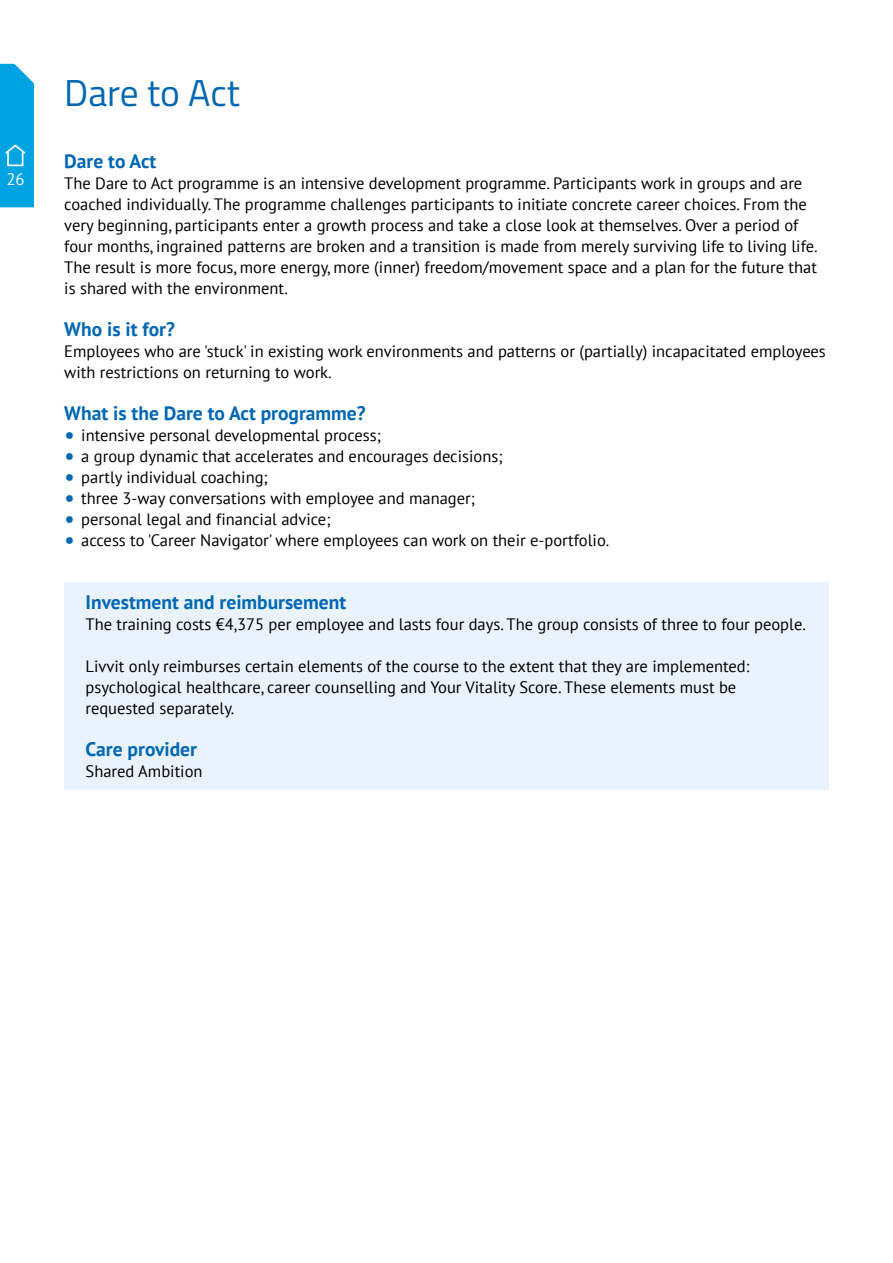
<style>
.page{position:relative;width:893px;height:1263px;background:#fff}
.page>*{position:absolute;margin:0;border:0;box-sizing:border-box;transform-origin:0 0}
.t1{font:37.5px "Titillium Web";color:#0067b2}
.t2{font:700 19.5px "PT Sans";color:#0067b2}
.t3{font:16.65px "PT Sans";color:#fff}
.t4{font:16.5px/21px "PT Sans";color:#000}
.s1{font-size:24px;color:#0067b2}
</style>
<div class="page">
<div style="left:64px;top:582px;width:765px;height:40px;background:#eaf3fc"></div>
<div style="left:64px;top:618px;width:765px;height:25px;background:#eaf3fc"></div>
<div style="left:64px;top:639px;width:765px;height:25px;background:#eaf3fc"></div>
<div style="left:64px;top:660px;width:765px;height:67px;background:#eaf3fc"></div>
<div style="left:64px;top:723px;width:765px;height:25px;background:#eaf3fc"></div>
<div style="left:64px;top:729px;width:765px;height:40px;background:#eaf3fc"></div>
<div style="left:64px;top:765px;width:765px;height:25px;background:#eaf3fc"></div>
<svg style="left:0;top:63px;width:34px;height:144px;background:#0ea8e3"></svg>
<div style="left:7px;top:151px;width:16px;height:15px;background:#00a3e2;border:2px solid #fff"></div>
<p class="t3" style="left:6px;top:168px;width:20px">26</p>
<h1 class="t1" style="left:64px;top:66px;width:177px">Dare to Act</h1>
<p class="t2" style="left:64px;top:148px;width:93px">Dare to Act</p>
<p class="t4" style="left:64px;top:172px;width:755px">The Dare to Act programme is an intensive development programme. Participants work in groups and are coached individually. The programme challenges participants to initiate concrete career choices. From the very beginning, participants enter a growth process and take a close look at themselves. Over a period of four months, ingrained patterns are broken and a transition is made from merely surviving life to living life.<br>The result is more focus, more energy, more (inner) freedom/movement space and a plan for the future that is shared with the environment.</p>
<p class="t2" style="left:64px;top:316px;width:112px">Who is it for?</p>
<p class="t4" style="left:64px;top:340px;width:763px">Employees who are 'stuck' in existing work environments and patterns or (partially) incapacitated employees with restrictions on returning to work.</p>
<p class="t2" style="left:64px;top:400px;width:303px">What is the Dare to Act programme?</p>
<p class="t4" style="left:64px;top:424px;width:318px"><span class="s1">•</span> intensive personal developmental process;</p>
<p class="t4" style="left:64px;top:445px;width:440px"><span class="s1">•</span> a group dynamic that accelerates and encourages decisions;</p>
<p class="t4" style="left:64px;top:466px;width:205px"><span class="s1">•</span> partly individual coaching;</p>
<p class="t4" style="left:64px;top:487px;width:412px"><span class="s1">•</span> three 3-way conversations with employee and manager;</p>
<p class="t4" style="left:64px;top:508px;width:268px"><span class="s1">•</span> personal legal and financial advice;</p>
<p class="t4" style="left:64px;top:529px;width:546px"><span class="s1">•</span> access to 'Career Navigator' where employees can work on their e-portfolio.</p>
<p class="t2" style="left:86px;top:589px;width:262px">Investment and reimbursement</p>
<p class="t4" style="left:86px;top:613px;width:722px">The training costs €4,375 per employee and lasts four days. The group consists of three to four people.</p>
<p class="t4" style="left:86px;top:655px;width:665px">Livvit only reimburses certain elements of the course to the extent that they are implemented: psychological healthcare, career counselling and Your Vitality Score. These elements must be requested separately.</p>
<p class="t2" style="left:86px;top:736px;width:113px">Care provider</p>
<p class="t4" style="left:86px;top:760px;width:118px">Shared Ambition</p>
</div>
